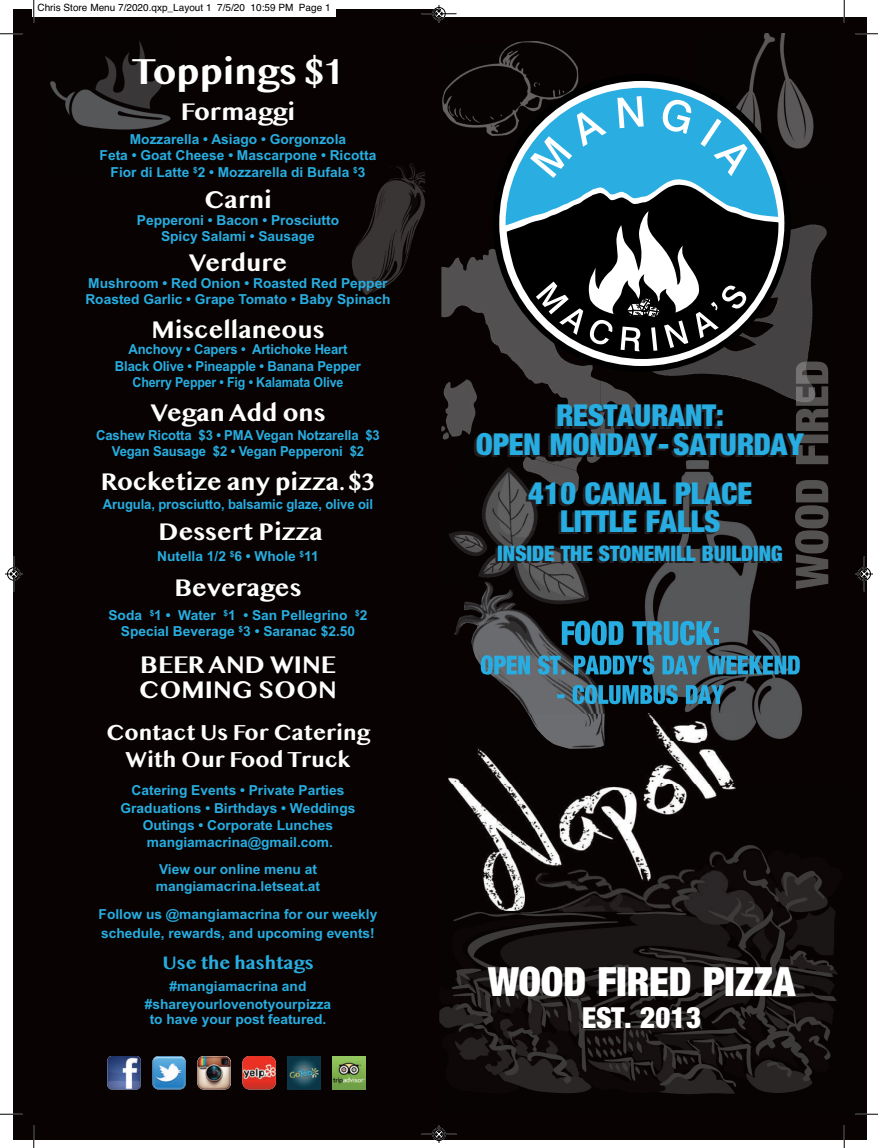
<style>
.page{position:relative;width:878px;height:1148px;background:#fff}
.page>*{position:absolute;margin:0;border:0;box-sizing:border-box;transform-origin:0 0}
.t1{font:40px "Harvest";color:#fff}
.t2{font:700 37.5px "Malayalam MN";color:#fff}
.t3{font:30px/28.6px "Harvest";color:#27ade1;text-align:center}
.t4{font:28.75px "Harvest";color:#fff}
.t5{font:700 25px/25.2px "Malayalam MN";color:#fff}
.t6{font:700 22.5px/27.1px "Malayalam MN";color:#fff;text-align:center}
.t7{font:21.25px "Harvest";color:#27ade1}
.t8{font:700 18.75px "Malayalam MN";color:#27ade1}
.t9{font:700 13.75px/17.1px "Arial";color:#27ade1;text-align:center}
.t10{font:700 13.75px/16.4px "Arial";color:#27ade1;text-align:center;scale:.95 1}
.t11{font:10px "Helvetica";color:#000}
</style>
<div class="page">
<div style="left:13px;top:9px;width:428px;height:1130px;background:#080302"></div>
<img style="left:352px;top:163px;width:73px;height:132px">
<div style="left:439px;top:17px;width:427px;height:1122px;background:#080302"></div>
<img style="left:439px;top:787px;width:399px;height:307px">
<img style="left:633px;top:224px;width:196px;height:219px">
<img style="left:523px;top:372px;width:77px;height:67px">
<img style="left:600px;top:414px;width:15px;height:33px">
<img style="left:600px;top:380px;width:40px;height:34px">
<img style="left:443px;top:439px;width:162px;height:187px">
<img style="left:600px;top:477px;width:5px;height:97px">
<img style="left:523px;top:457px;width:56px;height:37px">
<img style="left:50px;top:41px;width:121px;height:89px">
<img style="left:465px;top:581px;width:140px;height:132px">
<img style="left:751px;top:34px;width:63px;height:115px">
<img style="left:442px;top:41px;width:136px;height:95px">
<svg style="left:493px;top:74px;width:297px;height:298px"></svg>
<svg style="left:499px;top:81px;width:285px;height:285px"></svg>
<svg style="left:506px;top:351px;width:272px;height:8px"></svg>
<svg style="left:503px;top:88px;width:281px;height:263px"></svg>
<img style="left:107px;top:1056px;width:34px;height:33px;border-radius:4px">
<img style="left:152px;top:1056px;width:34px;height:33px;border-radius:6px">
<img style="left:197px;top:1056px;width:34px;height:33px;border-radius:6px">
<img style="left:242px;top:1056px;width:34px;height:33px;border-radius:7px">
<img style="left:287px;top:1056px;width:34px;height:33px">
<img style="left:332px;top:1056px;width:34px;height:33px">
<img style="left:645px;top:460px;width:157px;height:280px">
<svg style="left:811px;top:574px;width:17px;height:13px"></svg>
<svg style="left:796px;top:448px;width:32px;height:126px"></svg>
<img style="left:795px;top:361px;width:33px;height:87px">
<img style="left:795px;top:456px;width:16px;height:133px">
<img style="left:448px;top:713px;width:287px;height:197px">
<img style="left:528px;top:713px;width:77px;height:36px">
<img style="left:641px;top:713px;width:94px;height:27px">
<svg style="left:557px;top:684px;width:167px;height:20px;background:#2c7491"></svg>
<svg style="left:481px;top:655px;width:318px;height:19px;background:#307c9b"></svg>
<svg style="left:562px;top:620px;width:157px;height:25px"></svg>
<div style="left:32px;top:0;width:303px;height:16px;background:#fff"></div>
<svg style="left:33px;top:0;width:2px;height:22px"></svg>
<svg style="left:0;top:33px;width:22px;height:2px"></svg>
<svg style="left:843px;top:0;width:2px;height:22px"></svg>
<svg style="left:855px;top:33px;width:23px;height:2px"></svg>
<svg style="left:33px;top:1125px;width:2px;height:23px"></svg>
<svg style="left:0;top:1113px;width:22px;height:2px"></svg>
<svg style="left:843px;top:1125px;width:2px;height:23px"></svg>
<svg style="left:855px;top:1113px;width:23px;height:2px"></svg>
<hr style="left:421px;top:13px;width:35px;height:1px;background:#fff">
<hr style="left:421px;top:14px;width:35px;height:1px;background:#000">
<div style="left:432px;top:7px;width:13px;height:13px;border:1px solid #000;border-radius:50%"></div>
<svg style="left:436px;top:5px;width:6px;height:17px"></svg>
<hr style="left:421px;top:1133px;width:35px;height:1px;background:#fff">
<hr style="left:421px;top:1134px;width:35px;height:1px;background:#000">
<div style="left:432px;top:1127px;width:13px;height:13px;border:1px solid #000;border-radius:50%"></div>
<svg style="left:436px;top:1125px;width:6px;height:17px"></svg>
<hr style="left:13px;top:556px;width:1px;height:35px;background:#fff">
<hr style="left:14px;top:556px;width:1px;height:35px;background:#000">
<div style="left:7px;top:567px;width:13px;height:13px;border:1px solid #000;border-radius:50%"></div>
<svg style="left:5px;top:571px;width:17px;height:6px"></svg>
<hr style="left:863px;top:556px;width:1px;height:35px;background:#fff">
<hr style="left:864px;top:556px;width:1px;height:35px;background:#000">
<div style="left:857px;top:567px;width:13px;height:13px;border:1px solid #000;border-radius:50%"></div>
<svg style="left:855px;top:571px;width:17px;height:6px"></svg>
<p class="t11" style="left:38px;top:2px;width:294px">Chris Store Menu 7/2020.qxp_Layout 1 7/5/20 10:59 PM Page 1</p>
<h2 class="t2" style="left:131px;top:49px;width:215px">Toppings $1</h2>
<h3 class="t5" style="left:181px;top:99px;width:115px">Formaggi</h3>
<p class="t9" style="left:100px;top:131px;width:278px;line-height:16.4px">Mozzarella • Asiago • Gorgonzola<br>Feta • Goat Cheese • Mascarpone • Ricotta<br>Fior di Latte <sup>$</sup>2 • Mozzarella di Bufala <sup>$</sup>3</p>
<h3 class="t5" style="left:204px;top:187px;width:69px">Carni</h3>
<p class="t9" style="left:137px;top:212px;width:204px;line-height:16.4px">Pepperoni • Bacon • Prosciutto<br>Spicy Salami • Sausage</p>
<h3 class="t5" style="left:189px;top:250px;width:100px">Verdure</h3>
<p class="t9" style="left:85px;top:274px;width:307px;line-height:16.4px;text-align:left">Mushroom • Red Onion • Roasted Red Pepper<br>Roasted Garlic • Grape Tomato • Baby Spinach</p>
<h3 class="t5" style="left:151px;top:316px;width:174px">Miscellaneous</h3>
<p class="t10" style="left:115px;top:341px;width:260px">Anchovy • Capers • Artichoke Heart<br>Black Olive • Pineapple • Banana Pepper<br>Cherry Pepper • Fig • Kalamata Olive</p>
<h3 class="t5" style="left:150px;top:399px;width:176px">Vegan Add ons</h3>
<p class="t10" style="left:96px;top:427px;width:300px">Cashew Ricotta $3 • PMA Vegan Notzarella $3<br>Vegan Sausage $2 • Vegan Pepperoni $2</p>
<h3 class="t5" style="left:101px;top:469px;width:276px">Rocketize any pizza. $3</h3>
<p class="t10" style="left:103px;top:496px;width:286px">Arugula, prosciutto, balsamic glaze, olive oil</p>
<h3 class="t5" style="left:158px;top:519px;width:166px">Dessert Pizza</h3>
<p class="t9" style="left:157px;top:547px;width:163px">Nutella 1/2 <sup>$</sup>6 • Whole <sup>$</sup>11</p>
<h3 class="t5" style="left:174px;top:575px;width:129px">Beverages</h3>
<p class="t9" style="left:108px;top:606px;width:260px;line-height:16.5px">Soda <sup>$</sup>1 • Water <sup>$</sup>1 • San Pellegrino <sup>$</sup>2<br>Special Beverage <sup>$</sup>3 • Saranac $2.50</p>
<h3 class="t5" style="left:139px;top:652px;width:199px">BEER AND WINE<br>COMING SOON</h3>
<h3 class="t6" style="left:106px;top:719px;width:265px">Contact Us For Catering<br>With Our Food Truck</h3>
<p class="t9" style="left:120px;top:782px;width:236px">Catering Events • Private Parties<br>Graduations • Birthdays • Weddings<br>Outings • Corporate Lunches mangiamacrina@gmail.com.</p>
<p class="t9" style="left:156px;top:860px;width:166px;text-align:left">View our online menu at mangiamacrina.letseat.at</p>
<p class="t9" style="left:99px;top:905px;width:280px;line-height:18.4px;text-align:left">Follow us @mangiamacrina for our weekly schedule, rewards, and upcoming events!</p>
<h3 class="t8" style="left:162px;top:951px;width:153px">Use the hashtags</h3>
<p class="t9" style="left:145px;top:978px;width:188px">#mangiamacrina and #shareyourlovenotyourpizza</p>
<p class="t9" style="left:150px;top:1011px;width:178px">to have your post featured.</p>
<h3 class="t3" style="left:476px;top:401px;width:329px">RESTAURANT:<br>OPEN MONDAY- SATURDAY</h3>
<h3 class="t3" style="left:528px;top:478px;width:225px">410 CANAL PLACE<br>LITTLE FALLS</h3>
<h3 class="t7" style="left:497px;top:541px;width:287px">INSIDE THE STONEMILL BUILDING</h3>
<h1 class="t1" style="left:488px;top:959px;width:309px">WOOD FIRED PIZZA</h1>
<h3 class="t4" style="left:582px;top:1001px;width:120px">EST. 2013</h3>
</div>
